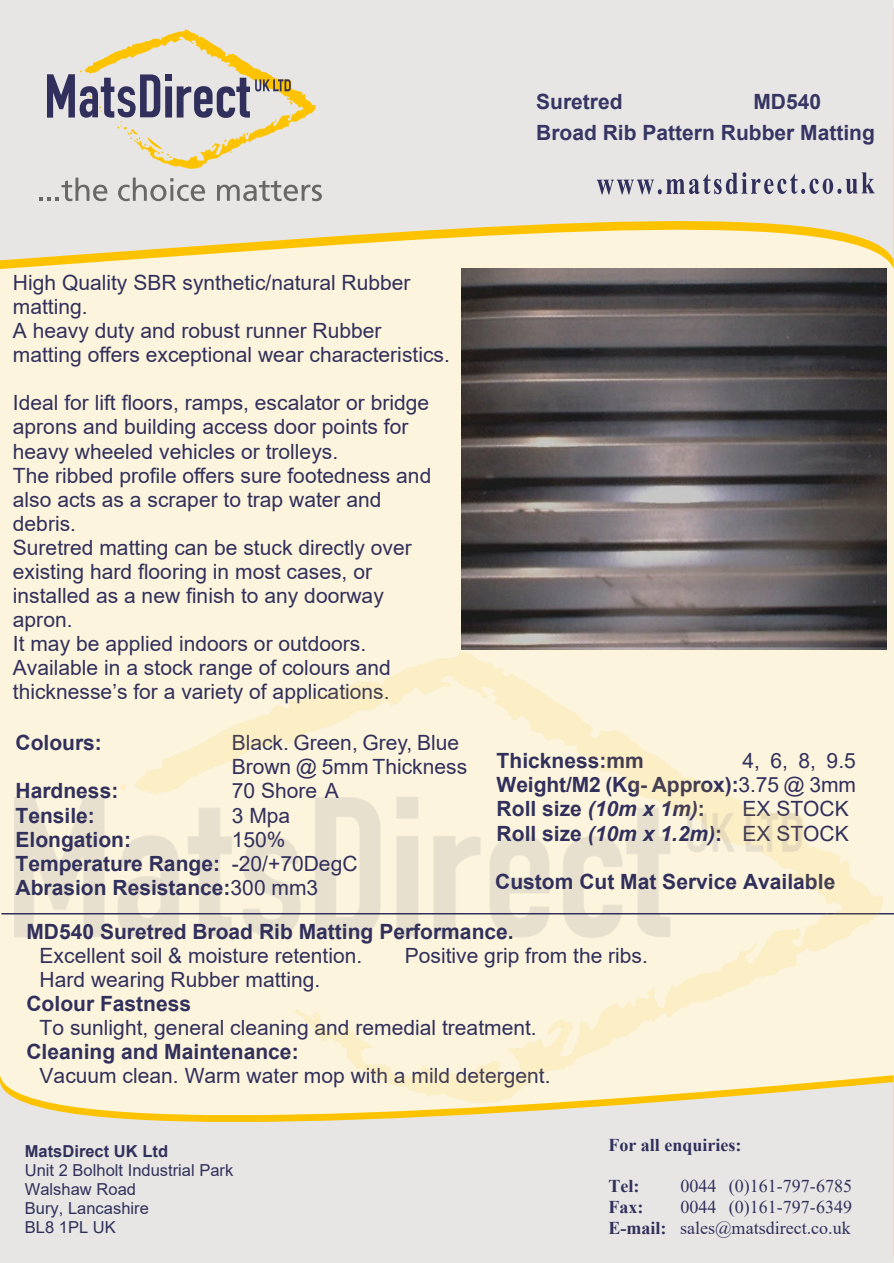
<style>
.page{position:relative;width:894px;height:1263px;background:#fff}
.page>*{position:absolute;margin:0;border:0;box-sizing:border-box;transform-origin:0 0}
.t1{font:21px/24px "Arial";color:#31305c}
.t2{font:700 21px/24px "Arial";color:#31305c}
.t3{font:700 21px/31px "Arial";color:#363563}
.t4{font:18px/20.7px "Times New Roman";color:#31305c;text-align:right}
.t5{font:700 18px "Times New Roman";color:#31305c}
.t6{font:16.5px/18.9px "Arial";color:#31305c}
.t7{font:700 16.5px "Arial";color:#31305c}
.s1{font-weight:400}
.s2{font-style:italic}
.s3{font-weight:700}
.s4{font-weight:700;font-style:italic}
</style>
<div class="page">
<div style="left:0;top:126px;width:893px;height:1137px;background:#fcf4dc"></div>
<svg style="left:0;top:260px;width:893px;height:9px"></svg>
<svg style="left:0;top:0;width:893px;height:260px;fill:#e7e6e4"></svg>
<svg style="left:39px;top:178px;width:68px;height:23px"></svg>
<svg style="left:118px;top:178px;width:87px;height:23px"></svg>
<svg style="left:217px;top:180px;width:105px;height:21px"></svg>
<svg style="left:47px;top:29px;width:269px;height:140px"></svg>
<div style="left:0;top:1082px;width:893px;height:181px;background:#e7e6e4"></div>
<svg style="left:1px;top:913px;width:892px;height:2px"></svg>
<svg style="left:596px;top:172px;width:278px;height:23px"></svg>
<img style="left:462px;top:269px;width:424px;height:380px">
<img style="left:14px;top:653px;width:868px;height:450px">
<p class="t3" style="left:536px;top:88px;width:88px">Suretred</p>
<p class="t3" style="left:536px;top:88px;width:340px;text-indent:217px">MD540<br>Broad Rib Pattern Rubber Matting</p>
<p class="t1" style="left:13px;top:273px;width:438px">High Quality SBR synthetic/natural Rubber matting.<br>A heavy duty and robust runner Rubber matting offers exceptional wear characteristics.</p>
<p class="t1" style="left:13px;top:393px;width:420px">Ideal for lift floors, ramps, escalator or bridge aprons and building access door points for heavy wheeled vehicles or trolleys.<br>The ribbed profile offers sure footedness and also acts as a scraper to trap water and debris.<br>Suretred matting can be stuck directly over existing hard flooring in most cases, or installed as a new finish to any doorway apron.<br>It may be applied indoors or outdoors.<br>Available in a stock range of colours and thicknesse’s for a variety of applications.</p>
<p class="t2" style="left:15px;top:733px;width:88px">Colours:</p>
<p class="t1" style="left:231px;top:733px;width:237px">Black. Green, Grey, Blue<br>Brown @ 5mm Thickness</p>
<p class="t2" style="left:15px;top:781px;width:104px">Hardness:</p>
<p class="t1" style="left:232px;top:781px;width:108px">70 Shore A</p>
<p class="t2" style="left:15px;top:805px;width:81px">Tensile:</p>
<p class="t1" style="left:232px;top:805px;width:60px">3 Mpa</p>
<p class="t2" style="left:15px;top:829px;width:117px">Elongation:</p>
<p class="t2" style="left:15px;top:829px;width:343px;text-indent:216px"><span class="s1">150%<br></span>Temperature Range: <span class="s1">-20/+70DegC<br></span>Abrasion Resistance:<span class="s1">300 mm3</span></p>
<p class="t2" style="left:496px;top:751px;width:360px;text-align:justify;text-indent:246px"><span class="s1">4, 6, 8, 9.5<br></span>Weight/M2 (Kg- Approx):<span class="s1">3.75 @ 3mm </span>Roll size <span class="s2">(10m x 1m)</span>:</p>
<p class="t2" style="left:496px;top:751px;width:149px">Thickness:mm</p>
<p class="t1" style="left:496px;top:799px;width:353px;text-align:right">EX STOCK<br><span class="s3">Roll size</span> <span class="s4">(10m x 1.2m)</span><span class="s3">:</span> EX STOCK</p>
<p class="t2" style="left:495px;top:871px;width:341px">Custom Cut Mat Service Available</p>
<p class="t2" style="left:26px;top:922px;width:488px">MD540 Suretred Broad Rib Matting Performance.</p>
<p class="t1" style="left:40px;top:946px;width:324px">Excellent soil &amp; moisture retention.</p>
<p class="t1" style="left:404px;top:946px;width:245px">Positive grip from the ribs.</p>
<p class="t1" style="left:40px;top:970px;width:282px">Hard wearing Rubber matting.</p>
<p class="t2" style="left:26px;top:994px;width:166px">Colour Fastness</p>
<p class="t1" style="left:40px;top:1018px;width:498px">To sunlight, general cleaning and remedial treatment.</p>
<p class="t2" style="left:26px;top:1042px;width:274px">Cleaning and Maintenance:</p>
<p class="t1" style="left:40px;top:1066px;width:512px">Vacuum clean. Warm water mop with a mild detergent.</p>
<p class="t7" style="left:25px;top:1145px;width:145px">MatsDirect UK Ltd</p>
<p class="t6" style="left:25px;top:1163px;width:210px">Unit 2 Bolholt Industrial Park<br>Walshaw Road<br>Bury, Lancashire<br>BL8 1PL UK</p>
<p class="t5" style="left:608px;top:1139px;width:134px">For all enquiries:</p>
<p class="t5" style="left:608px;top:1180px;width:32px">Tel:</p>
<p class="t4" style="left:680px;top:1178px;width:173px">0044 (0)161-797-6785</p>
<p class="t5" style="left:608px;top:1201px;width:37px">Fax:</p>
<p class="t4" style="left:608px;top:1198px;width:245px">0044 (0)161-797-6349<br><span class="s3">E-mail:</span> sales@matsdirect.co.uk</p>
</div>
